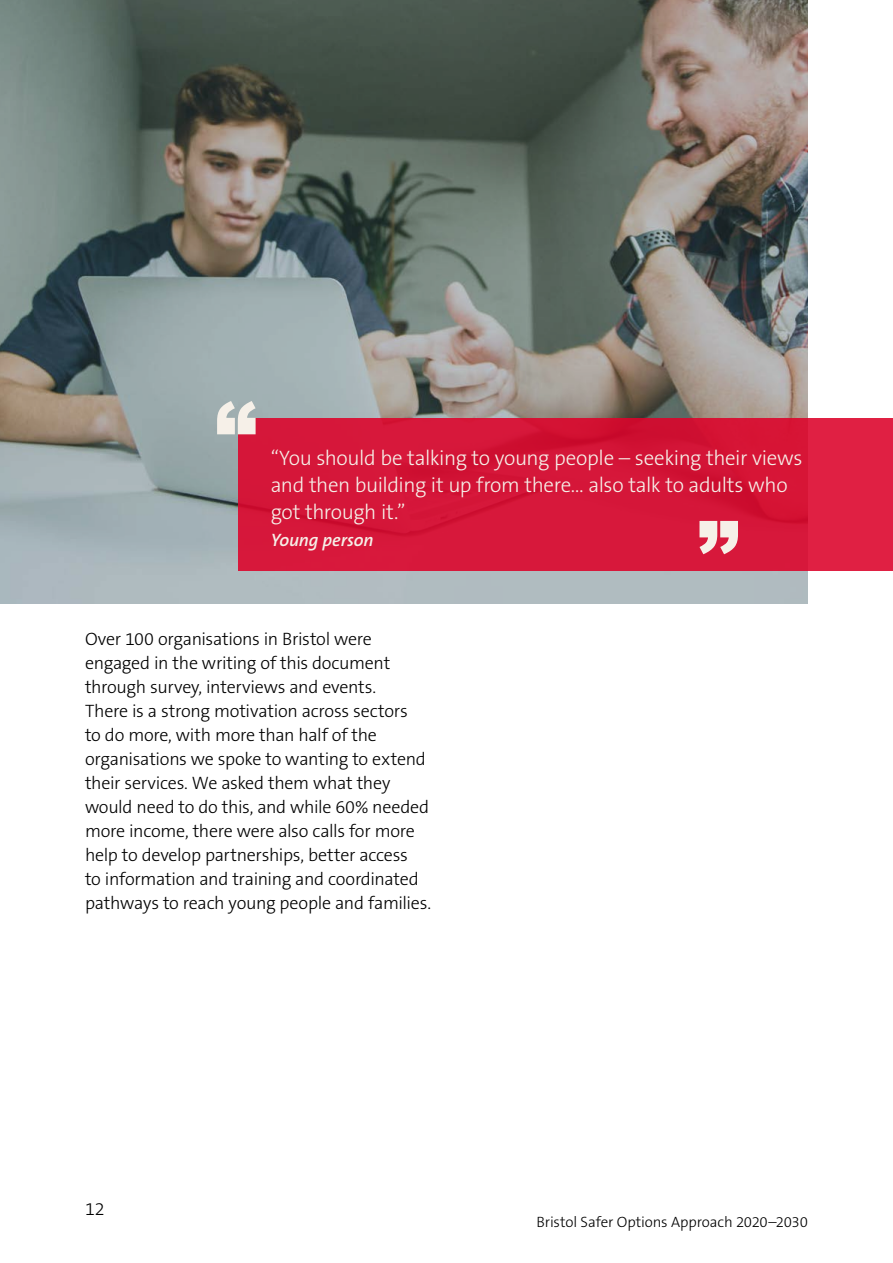
<style>
.page{position:relative;width:893px;height:1263px;background:#fff}
.page>*{position:absolute;margin:0;border:0;box-sizing:border-box;transform-origin:0 0}
.t1{font:300 21px/27px "The Sans B3";letter-spacing:-.02em;color:#f6f0e8}
.t2{font:300 18px/24px "The Sans B3";letter-spacing:-.015em;color:#000}
.t3{font:italic 600 18px "The Sans B6";letter-spacing:-.005em;color:#f6f0e8}
.t4{font:300 15px "The Sans B3";letter-spacing:-.01em;color:#000}
</style>
<div class="page">
<hr style="left:892px;top:0;width:1px;height:172px;background:#f6f0e8">
<img style="left:0;top:0;width:808px;height:604px">
<div style="left:239px;top:418px;width:654px;height:153px;background:#d6173a"></div>
<svg style="left:217px;top:401px;width:39px;height:33px"></svg>
<svg style="left:699px;top:521px;width:39px;height:33px"></svg>
<p class="t1" style="left:271px;top:445px;width:533px">“You should be talking to young people – seeking their views and then building it up from there… also talk to adults who got through it.”</p>
<p class="t3" style="left:271px;top:530px;width:104px">Young person</p>
<p class="t2" style="left:85px;top:627px;width:348px">Over 100 organisations in Bristol were engaged in the writing of this document through survey, interviews and events.<br>There is a strong motivation across sectors<br>to do more, with more than half of the organisations we spoke to wanting to extend their services. We asked them what they would need to do this, and while 60% needed more income, there were also calls for more help to develop partnerships, better access<br>to information and training and coordinated pathways to reach young people and families.</p>
<p class="t2" style="left:85px;top:1198px;width:21px">12</p>
<p class="t4" style="left:536px;top:1214px;width:273px">Bristol Safer Options Approach 2020–2030</p>
</div>
